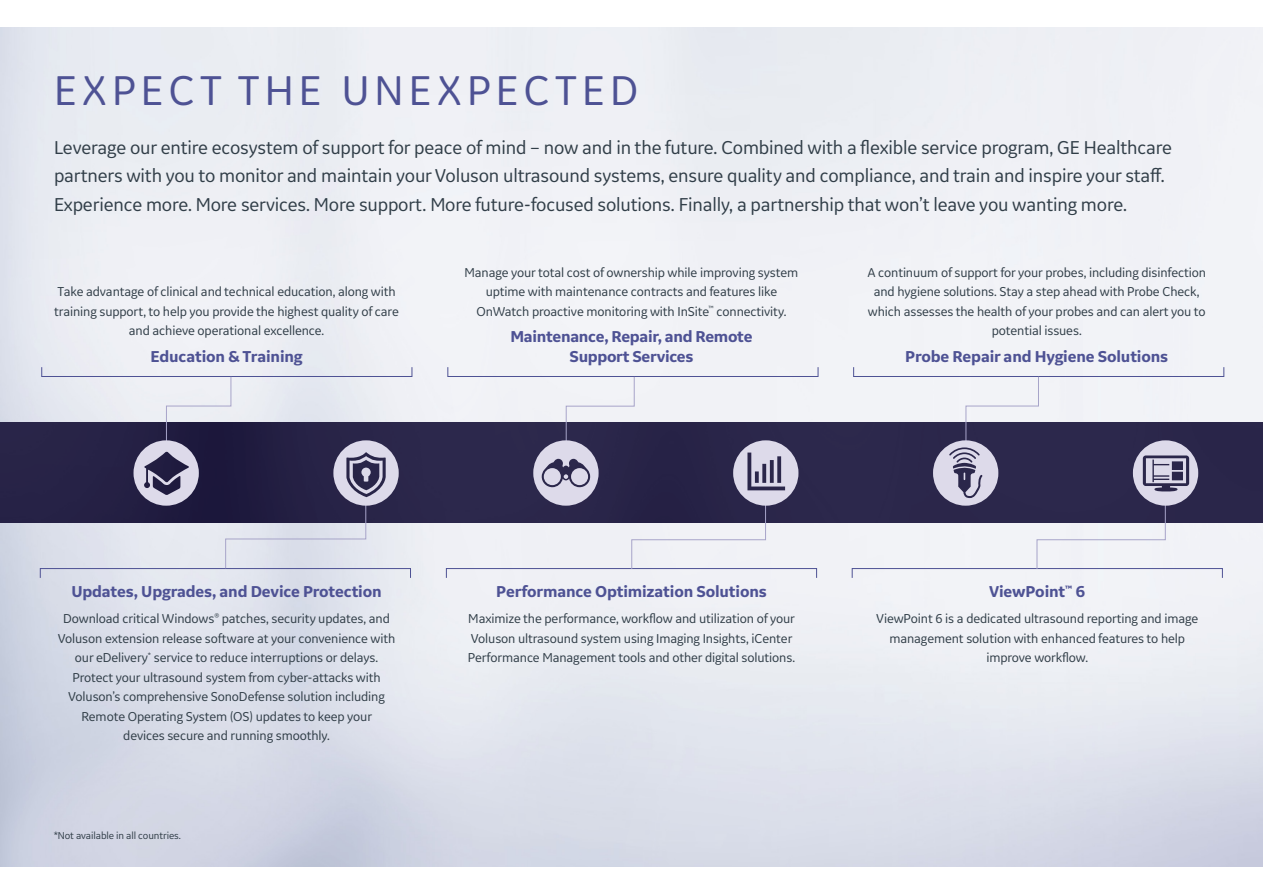
<style>
.page{position:relative;width:1263px;height:893px;background:#fff}
.page>*{position:absolute;margin:0;border:0;box-sizing:border-box;transform-origin:0 0}
.t1{font:43.5px "GE Inspira Sans";letter-spacing:.12em;color:#4e5294}
.t2{font:19.5px/28.5px "GE Inspira Sans";letter-spacing:-.01em;color:#313e48}
.t3{font:700 16.5px/19.5px "GE Inspira Sans";letter-spacing:-.01em;color:#4e5294;text-align:center}
.t4{font:13.5px/19.5px "GE Inspira Sans";letter-spacing:-.01em;color:#313e48;text-align:center}
.t5{font:10.5px "GE Inspira Sans";letter-spacing:-.01em;color:#313e48}
</style>
<div class="page">
<img style="left:0;top:27px;width:1263px;height:839px">
<div style="left:0;top:423px;width:1263px;height:100px;background:#2c284c"></div>
<svg style="left:41px;top:366px;width:372px;height:203px;background:#8f8ea3"></svg>
<svg style="left:533px;top:376px;width:265px;height:194px"></svg>
<svg style="left:933px;top:376px;width:265px;height:194px"></svg>
<p class="t1" style="left:54px;top:64px;width:586px">EXPECT THE UNEXPECTED</p>
<p class="t2" style="left:54px;top:132px;width:1119px">Leverage our entire ecosystem of support for peace of mind – now and in the future. Combined with a flexible service program, GE Healthcare partners with you to monitor and maintain your Voluson ultrasound systems, ensure quality and compliance, and train and inspire your staff.<br>Experience more. More services. More support. More future-focused solutions. Finally, a partnership that won’t leave you wanting more.</p>
<p class="t4" style="left:54px;top:282px;width:346px">Take advantage of clinical and technical education, along with training support, to help you provide the highest quality of care and achieve operational excellence.</p>
<p class="t3" style="left:150px;top:346px;width:154px">Education &amp; Training</p>
<p class="t4" style="left:465px;top:262px;width:335px">Manage your total cost of ownership while improving system uptime with maintenance contracts and features like<br>OnWatch proactive monitoring with InSite<sup>™</sup> connectivity.</p>
<p class="t3" style="left:510px;top:326px;width:244px">Maintenance, Repair, and Remote<br>Support Services</p>
<p class="t4" style="left:867px;top:262px;width:340px">A continuum of support for your probes, including disinfection and hygiene solutions. Stay a step ahead with Probe Check, which assesses the health of your probes and can alert you to potential issues.</p>
<p class="t3" style="left:905px;top:346px;width:264px">Probe Repair and Hygiene Solutions</p>
<p class="t3" style="left:71px;top:581px;width:312px">Updates, Upgrades, and Device Protection</p>
<p class="t4" style="left:58px;top:609px;width:339px">Download critical Windows<sup>®</sup> patches, security updates, and Voluson extension release software at your convenience with our eDelivery<sup>*</sup> service to reduce interruptions or delays.<br>Protect your ultrasound system from cyber-attacks with Voluson’s comprehensive SonoDefense solution including Remote Operating System (OS) updates to keep your<br>devices secure and running smoothly.</p>
<p class="t5" style="left:54px;top:829px;width:129px">*Not available in all countries.</p>
<p class="t3" style="left:496px;top:581px;width:272px">Performance Optimization Solutions</p>
<p class="t4" style="left:468px;top:609px;width:329px;text-align:left">Maximize the performance, workflow and utilization of your<br>Voluson ultrasound system using Imaging Insights, iCenter<br>Performance Management tools and other digital solutions.</p>
<p class="t3" style="left:989px;top:581px;width:98px">ViewPoint<sup>™</sup> 6</p>
<p class="t4" style="left:876px;top:609px;width:324px">ViewPoint 6 is a dedicated ultrasound reporting and image management solution with enhanced features to help improve workflow.</p>
</div>
